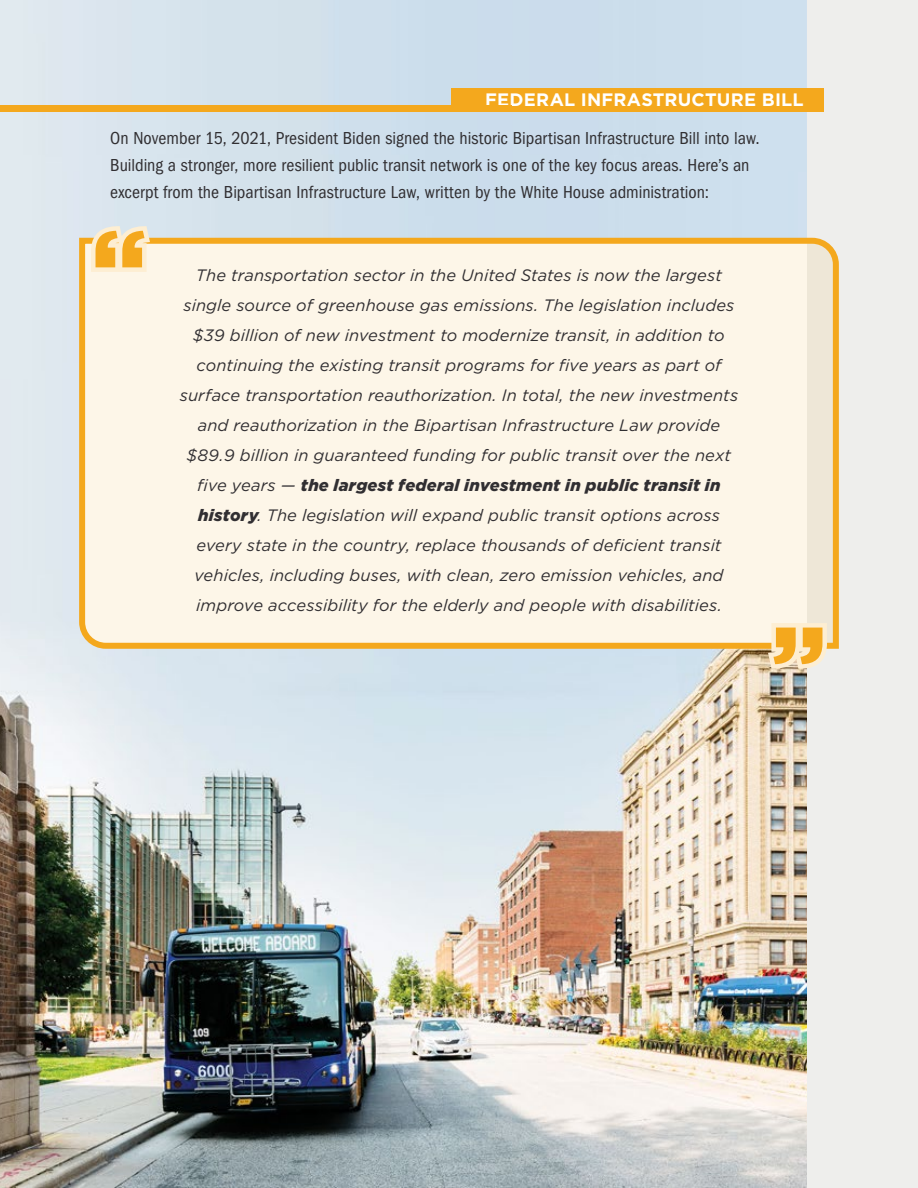
<style>
.page{position:relative;width:918px;height:1188px;background:#fff}
.page>*{position:absolute;margin:0;border:0;box-sizing:border-box;transform-origin:0 0}
.t1{font:condensed 18px/27px "Franklin Gothic LT Pro";letter-spacing:.005em;color:#312f32}
.t2{font:700 18px "Gotham";letter-spacing:.01em;color:#fff}
.t3{font:italic 16.5px/30px "Gotham";letter-spacing:.005em;color:#312f32;text-align:center}
.s1{font-weight:900}
</style>
<div class="page">
<img style="left:0;top:0;width:807px;height:1188px">
<div style="left:807px;top:0;width:111px;height:1188px;background:#eeeeec"></div>
<div style="left:451px;top:88px;width:373px;height:24px;background:#f4a81d"></div>
<div style="left:0;top:105px;width:511px;height:6px;background:#f4a81d"></div>
<svg style="left:76px;top:235px;width:763px;height:417px;background:#fbf1df"></svg>
<svg style="left:91px;top:226px;width:59px;height:46px;background:#f6cd82"></svg>
<svg style="left:768px;top:623px;width:59px;height:46px;background:#f5ca7d"></svg>
<p class="t2" style="left:485px;top:89px;width:320px">FEDERAL INFRASTRUCTURE BILL</p>
<p class="t1" style="left:110px;top:125px;width:651px">On November 15, 2021, President Biden signed the historic Bipartisan Infrastructure Bill into law.<br>Building a stronger, more resilient public transit network is one of the key focus areas. Here’s an excerpt from the Bipartisan Infrastructure Law, written by the White House administration:</p>
<p class="t3" style="left:180px;top:260px;width:560px">The transportation sector in the United States is now the largest single source of greenhouse gas emissions. The legislation includes $39 billion of new investment to modernize transit, in addition to continuing the existing transit programs for five years as part of surface transportation reauthorization. In total, the new investments and reauthorization in the Bipartisan Infrastructure Law provide $89.9 billion in guaranteed funding for public transit over the next five years — <span class="s1">the largest federal investment in public transit in history</span>. The legislation will expand public transit options across every state in the country, replace thousands of deficient transit vehicles, including buses, with clean, zero emission vehicles, and improve accessibility for the elderly and people with disabilities.</p>
</div>
